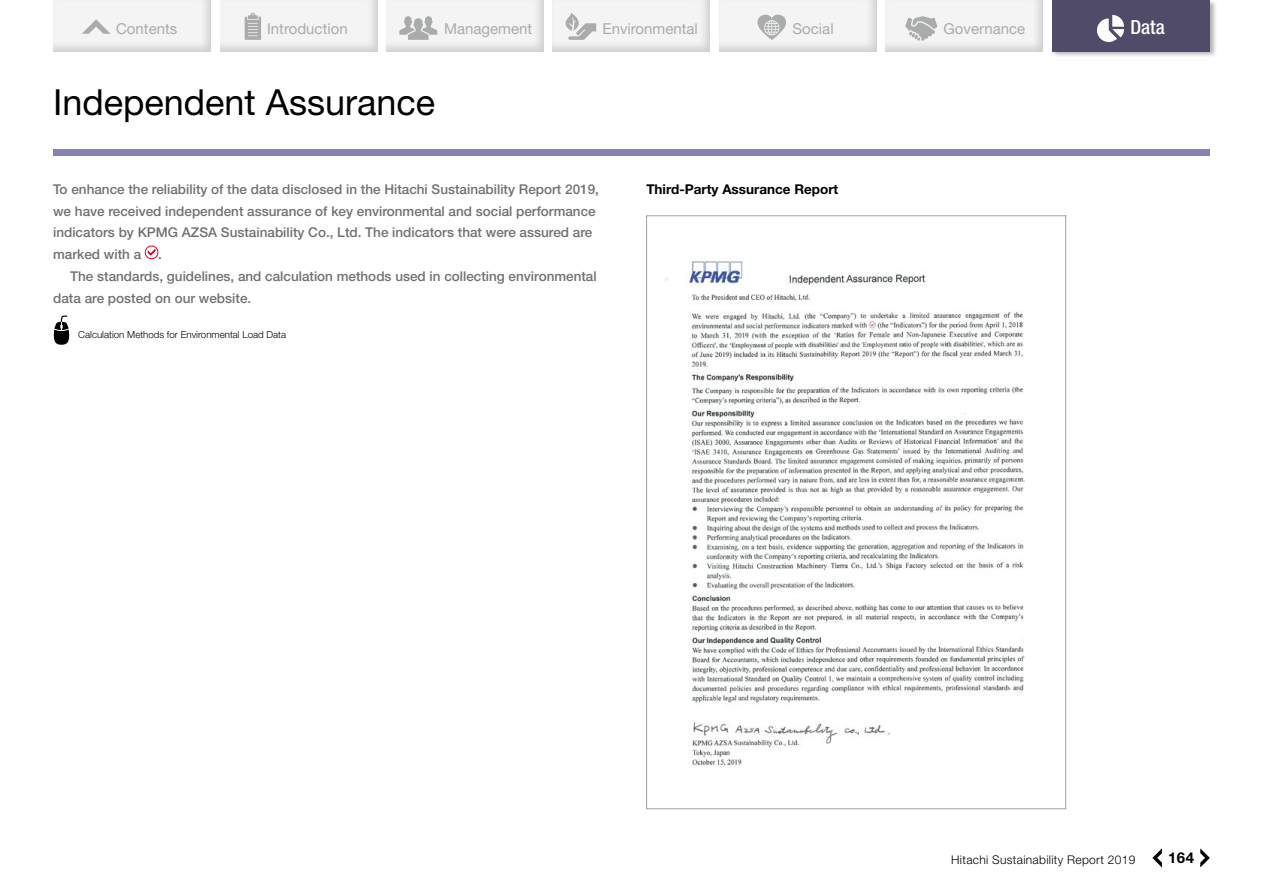
<style>
.page{position:relative;width:1263px;height:893px;background:#fff}
.page>*{position:absolute;margin:0;border:0;box-sizing:border-box;transform-origin:0 0}
.t1{font:36px "Helvetica Neue LT Std";color:#000}
.t2{font:500 condensed 19.5px "Helvetica Neue LT Std";color:#fff}
.t3{font:15px "Helvetica Neue LT Std";color:#aaabab}
.t4{font:700 15px "Helvetica Neue LT Std";color:#000}
.t5{font:500 13.5px/21.8px "Helvetica Neue LT Std";color:#727171}
.t6{font:700 13.5px "Helvetica Neue LT Std";color:#000}
.t7{font:300 12px "Helvetica Neue LT Std";letter-spacing:.025em;color:#000}
.t8{font:300 9.75px "Helvetica Neue LT Std";color:#000}
</style>
<div class="page">
<svg style="left:144px;top:245px;width:15px;height:15px"></svg>
<svg style="left:53px;top:315px;width:17px;height:30px"></svg>
<img style="left:664px;top:261px;width:361px;height:505px">
<svg style="left:1200px;top:848px;width:10px;height:19px"></svg>
<svg style="left:1152px;top:848px;width:10px;height:19px"></svg>
<div style="left:39px;top:0;width:185px;height:52px;background:#000;opacity:.15"></div>
<svg style="left:82px;top:19px;width:29px;height:15px"></svg>
<div style="left:206px;top:0;width:184px;height:52px;background:#000;opacity:.15"></div>
<svg style="left:245px;top:13px;width:16px;height:27px"></svg>
<div style="left:372px;top:0;width:184px;height:52px;background:#000;opacity:.15"></div>
<svg style="left:399px;top:16px;width:38px;height:24px"></svg>
<div style="left:871px;top:0;width:185px;height:52px;background:#000;opacity:.15"></div>
<svg style="left:905px;top:16px;width:32px;height:25px"></svg>
<div style="left:538px;top:0;width:185px;height:52px;background:#000;opacity:.15"></div>
<svg style="left:565px;top:13px;width:31px;height:27px"></svg>
<div style="left:1051px;top:0;width:166px;height:58px;background:#000;opacity:.3"></div>
<div style="left:1052px;top:0;width:158px;height:51px;background:#504b69"></div>
<svg style="left:1097px;top:15px;width:27px;height:27px"></svg>
<div style="left:705px;top:0;width:184px;height:52px;background:#000;opacity:.15"></div>
<svg style="left:757px;top:15px;width:29px;height:25px"></svg>
<div style="left:53px;top:149px;width:1157px;height:6px;background:#8682b4"></div>
<p class="t3" style="left:116px;top:20px;width:63px">Contents</p>
<p class="t3" style="left:267px;top:20px;width:82px">Introduction</p>
<p class="t3" style="left:444px;top:20px;width:90px">Management</p>
<p class="t3" style="left:602px;top:20px;width:97px">Environmental</p>
<p class="t3" style="left:792px;top:20px;width:43px">Social</p>
<p class="t3" style="left:943px;top:20px;width:83px">Governance</p>
<h2 class="t2" style="left:1130px;top:15px;width:36px">Data</h2>
<h1 class="t1" style="left:53px;top:81px;width:384px">Independent Assurance</h1>
<p class="t5" style="left:53px;top:178px;width:547px">To enhance the reliability of the data disclosed in the Hitachi Sustainability Report 2019, we have received independent assurance of key environmental and social performance indicators by KPMG AZSA Sustainability Co., Ltd. The indicators that were assured are marked with a</p>
<p class="t5" style="left:158px;top:243px;width:5px">.</p>
<p class="t5" style="left:70px;top:265px;width:528px">The standards, guidelines, and calculation methods used in collecting environmental</p>
<p class="t5" style="left:53px;top:287px;width:200px">data are posted on our website.</p>
<p class="t8" style="left:78px;top:328px;width:209px">Calculation Methods for Environmental Load Data</p>
<p class="t6" style="left:646px;top:181px;width:194px">Third-Party Assurance Report</p>
<p class="t7" style="left:951px;top:852px;width:186px">Hitachi Sustainability Report 2019</p>
<p class="t4" style="left:1168px;top:848px;width:27px">164</p>
</div>
